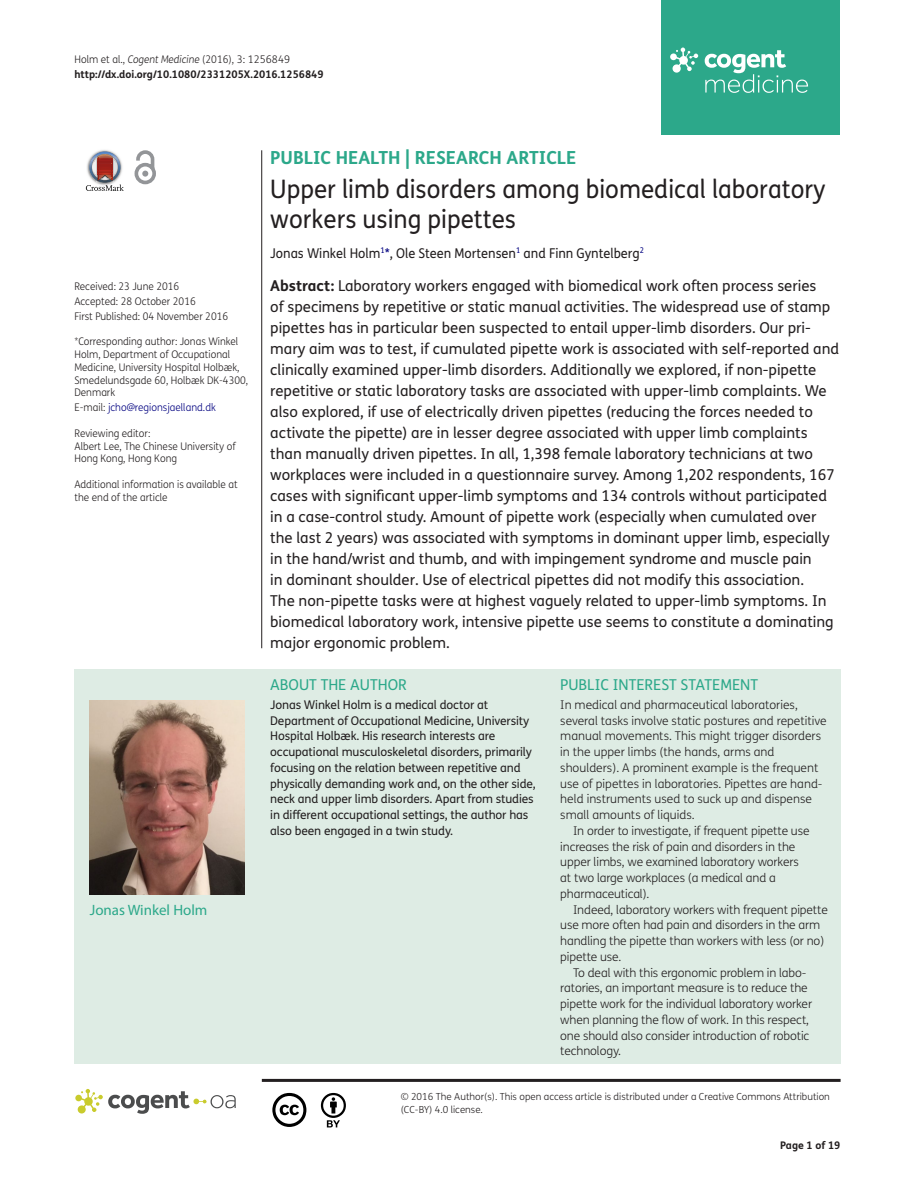
<style>
.page{position:relative;width:915px;height:1191px;background:#fff}
.page>*{position:absolute;margin:0;border:0;box-sizing:border-box;transform-origin:0 0}
.t1{font:25.5px/30px "FS Me Pro";color:#231f20;scale:.95 1}
.t2{font:700 18px "FS Me Pro";color:#2ca88a}
.t3{font:15px/21px "FS Me Pro";color:#231f20}
.t4{font:15px "FS Me Pro";color:#2ca88a}
.t5{font:15px "Myriad Pro";color:#2ca88a}
.t6{font:13.5px "FS Me Pro";color:#231f20;scale:.95 1}
.t7{font:300 12px/15.8px "FS Me Pro";letter-spacing:-.01em;color:#231f20}
.t8{font:12px/15.8px "FS Me Pro";letter-spacing:-.01em;color:#231f20}
.t9{font:300 10.5px/12.8px "FS Me Pro";color:#231f20;scale:.95 1}
.t10{font:700 10.5px/15px "FS Me Pro";color:#231f20}
.t11{font:300 10.5px "FS Me Pro";color:#000080;scale:.95 1}
.t12{font:300 9.75px/12.8px "FS Me Pro";color:#231f20}
.s1{font-weight:300}
.s2{font-weight:300;font-style:italic}
.s3{color:#231f20}
.s4{color:#000080}
.s5{font-weight:700}
</style>
<div class="page">
<div style="left:661px;top:0;width:179px;height:134px;background:#2ca88a"></div>
<svg style="left:670px;top:48px;width:28px;height:25px"></svg>
<svg style="left:704px;top:50px;width:103px;height:43px"></svg>
<div style="left:74px;top:669px;width:766px;height:394px;background:#deece4"></div>
<svg style="left:86px;top:151px;width:38px;height:40px"></svg>
<svg style="left:134px;top:150px;width:22px;height:34px"></svg>
<hr style="left:261px;top:150px;width:1px;height:498px;background:#231f20">
<hr style="left:262px;top:1078px;width:578px;height:3px;background:#231f20">
<svg style="left:75px;top:1089px;width:161px;height:24px"></svg>
<svg style="left:272px;top:1093px;width:34px;height:34px"></svg>
<svg style="left:321px;top:1093px;width:25px;height:34px"></svg>
<img style="left:89px;top:701px;width:156px;height:193px">
<p class="t10" style="left:74px;top:51px;width:251px"><span class="s1">Holm et al.,</span> <span class="s2">Cogent Medicine</span> <span class="s1">(2016), 3: 1256849 </span>http://dx.doi.org/10.1080/2331205X.2016.1256849</p>
<p class="t9" style="left:74px;top:279px;width:163px;line-height:14.9px">Received: 23 June 2016<br>Accepted: 28 October 2016<br>First Published: 04 November 2016</p>
<p class="t9" style="left:74px;top:335px;width:184px">*Corresponding author: Jonas Winkel<br>Holm, Department of Occupational<br>Medicine, University Hospital Holbæk,<br>Smedelundsgade 60, Holbæk DK-4300,<br>Denmark</p>
<p class="t11" style="left:74px;top:400px;width:150px"><span class="s3">E-mail:</span> jcho@regionsjaelland.dk</p>
<p class="t9" style="left:74px;top:426px;width:171px">Reviewing editor:<br>Albert Lee, The Chinese University of<br>Hong Kong, Hong Kong</p>
<p class="t9" style="left:74px;top:477px;width:173px">Additional information is available at the end of the article</p>
<p class="t5" style="left:90px;top:900px;width:119px">Jonas Winkel Holm</p>
<p class="t2" style="left:270px;top:143px;width:307px">PUBLIC HEALTH | RESEARCH ARTICLE</p>
<h1 class="t1" style="left:270px;top:174px;width:585px">Upper limb disorders among biomedical laboratory workers using pipettes</h1>
<p class="t6" style="left:270px;top:243px;width:395px">Jonas Winkel Holm<sup>1</sup><span class="s4">*</span>, Ole Steen Mortensen<sup>1</sup> and Finn Gyntelberg<sup>2</sup></p>
<p class="t3" style="left:270px;top:275px;width:570px"><span class="s5">Abstract:</span> Laboratory workers engaged with biomedical work often process series<br>of specimens by repetitive or static manual activities. The widespread use of stamp pipettes has in particular been suspected to entail upper-limb disorders. Our pri&shy;mary aim was to test, if cumulated pipette work is associated with self-reported and clinically examined upper-limb disorders. Additionally we explored, if non-pipette repetitive or static laboratory tasks are associated with upper-limb complaints. We also explored, if use of electrically driven pipettes (reducing the forces needed to activate the pipette) are in lesser degree associated with upper limb complaints than manually driven pipettes. In all, 1,398 female laboratory technicians at two workplaces were included in a questionnaire survey. Among 1,202 respondents, 167 cases with significant upper-limb symptoms and 134 controls without participated in a case-control study. Amount of pipette work (especially when cumulated over the last 2 years) was associated with symptoms in dominant upper limb, especially in the hand/wrist and thumb, and with impingement syndrome and muscle pain<br>in dominant shoulder. Use of electrical pipettes did not modify this association.<br>The non-pipette tasks were at highest vaguely related to upper-limb symptoms. In biomedical laboratory work, intensive pipette use seems to constitute a dominating major ergonomic problem.</p>
<p class="t4" style="left:270px;top:674px;width:138px">ABOUT THE AUTHOR</p>
<p class="t8" style="left:270px;top:696px;width:267px">Jonas Winkel Holm is a medical doctor at Department of Occupational Medicine, University Hospital Holbæk. His research interests are occupational musculoskeletal disorders, primarily focusing on the relation between repetitive and physically demanding work and, on the other side, neck and upper limb disorders. Apart from studies in different occupational settings, the author has also been engaged in a twin study.</p>
<p class="t4" style="left:560px;top:674px;width:199px">PUBLIC INTEREST STATEMENT</p>
<p class="t7" style="left:560px;top:696px;width:268px">In medical and pharmaceutical laboratories, several tasks involve static postures and repetitive manual movements. This might trigger disorders in the upper limbs (the hands, arms and shoulders). A prominent example is the frequent use of pipettes in laboratories. Pipettes are hand&shy;held instruments used to suck up and dispense small amounts of liquids.</p>
<p class="t7" style="left:560px;top:822px;width:251px;text-indent:13px">In order to investigate, if frequent pipette use increases the risk of pain and disorders in the upper limbs, we examined laboratory workers at two large workplaces (a medical and a pharmaceutical).</p>
<p class="t7" style="left:573px;top:901px;width:256px">Indeed, laboratory workers with frequent pipette</p>
<p class="t7" style="left:560px;top:917px;width:261px">use more often had pain and disorders in the arm</p>
<p class="t7" style="left:560px;top:932px;width:265px">handling the pipette than workers with less (or no)</p>
<p class="t7" style="left:560px;top:948px;width:63px">pipette use.</p>
<p class="t7" style="left:573px;top:964px;width:235px">To deal with this ergonomic problem in labo-</p>
<p class="t7" style="left:560px;top:980px;width:249px">ratories, an important measure is to reduce the</p>
<p class="t7" style="left:560px;top:995px;width:253px">pipette work for the individual laboratory worker</p>
<p class="t7" style="left:560px;top:1011px;width:250px">when planning the flow of work. In this respect,</p>
<p class="t7" style="left:560px;top:1027px;width:250px">one should also consider introduction of robotic</p>
<p class="t7" style="left:560px;top:1043px;width:62px">technology.</p>
<p class="t12" style="left:400px;top:1090px;width:430px">© 2016 The Author(s). This open access article is distributed under a Creative Commons Attribution (CC-BY) 4.0 license.</p>
<p class="t10" style="left:780px;top:1137px;width:62px">Page 1 of 19</p>
</div>
